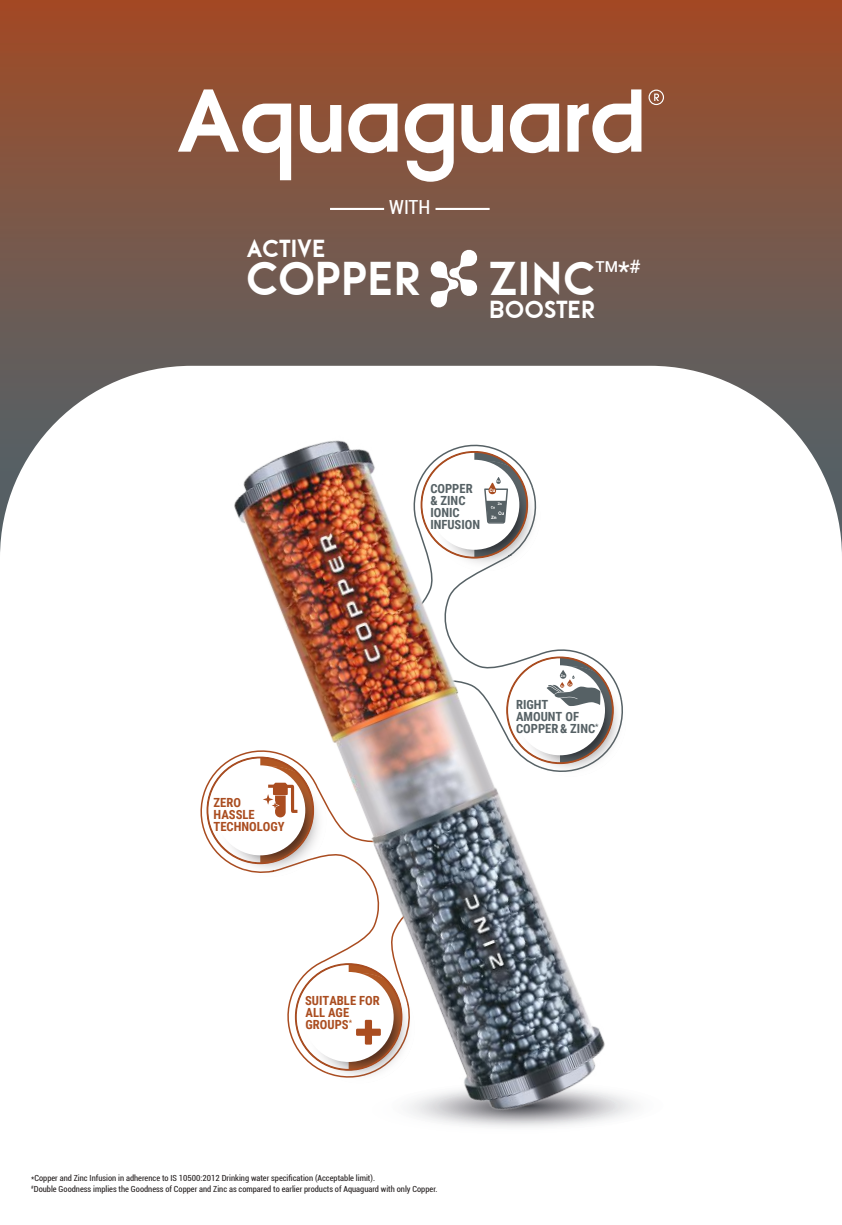
<style>
.page{position:relative;width:842px;height:1225px;background:#fff}
.page>*{position:absolute;margin:0;border:0;box-sizing:border-box;transform-origin:0 0}
.t1{font:49.4px "Finance";color:#fff}
.t2{font:25.8px "Finance";color:#fff}
.t3{font:condensed 19.4px "Roboto";color:#fff}
.t4{font:500 15.2px "Roboto";color:#fff}
.t5{font:700 12.6px/12px "Roboto Condensed";color:#566165}
.t6{font:700 12.6px/12px "Roboto Condensed";color:#aa4d20}
.t7{font:condensed 8.4px/11.2px "Roboto";color:#241f1f}
.t8{font:700 4.8px "Myriad Pro";color:#fff}
.t9{font:700 3.6px "Myriad Pro";color:#fff}
.t10{font:700 2.8px "Myriad Pro";color:#fff}
.s1{font-size:26.2px}
.s2{font-size:18.6px}
</style>
<div class="page">
<svg style="left:0;top:0;width:842px;height:366px;background:#815542"></svg>
<svg style="left:0;top:366px;width:842px;height:186px"></svg>
<svg style="left:648px;top:90px;width:16px;height:15px"></svg>
<svg style="left:300px;top:105px;width:41px;height:48px"></svg>
<svg style="left:461px;top:105px;width:42px;height:48px"></svg>
<svg style="left:178px;top:89px;width:113px;height:91px"></svg>
<svg style="left:348px;top:104px;width:49px;height:49px"></svg>
<svg style="left:405px;top:103px;width:49px;height:79px"></svg>
<svg style="left:510px;top:104px;width:49px;height:49px"></svg>
<svg style="left:567px;top:89px;width:74px;height:64px"></svg>
<hr style="left:330px;top:208px;width:54px;height:2px;background:#fff">
<hr style="left:435px;top:208px;width:55px;height:2px;background:#fff">
<svg style="left:430px;top:249px;width:48px;height:59px"></svg>
<img style="left:126px;top:397px;width:590px;height:730px">
<svg style="left:216px;top:766px;width:110px;height:110px"></svg>
<svg style="left:305px;top:973px;width:110px;height:110px"></svg>
<svg style="left:294px;top:962px;width:109px;height:109px"></svg>
<svg style="left:430px;top:461px;width:110px;height:110px"></svg>
<svg style="left:516px;top:666px;width:110px;height:110px"></svg>
<svg style="left:420px;top:450px;width:109px;height:109px"></svg>
<div style="left:356px;top:1028px;width:25px;height:7px;background:#aa4d20"></div>
<div style="left:365px;top:1019px;width:7px;height:25px;background:#aa4d20"></div>
<svg style="left:506px;top:656px;width:108px;height:108px"></svg>
<svg style="left:206px;top:756px;width:109px;height:108px"></svg>
<h2 class="t2" style="left:247px;top:233px;width:80px">ACTIVE</h2>
<h3 class="t3" style="left:389px;top:194px;width:43px">WITH</h3>
<h1 class="t1" style="left:246px;top:250px;width:177px">COPPER</h1>
<h1 class="t1" style="left:489px;top:250px;width:108px">ZINC</h1>
<h3 class="t4" style="left:595px;top:256px;width:47px">TM<span class="s1">*</span><span class="s2">#</span></h3>
<h3 class="t6" style="left:214px;top:796px;width:73px">ZERO<br>HASSLE<br>TECHNOLOGY</h3>
<h2 class="t2" style="left:489px;top:294px;width:108px">BOOSTER</h2>
<h3 class="t5" style="left:430px;top:482px;width:51px">COPPER &amp; ZINC<br>IONIC<br>INFUSION</h3>
<p class="t10" style="left:497px;top:479px;width:5px">Zn</p>
<p class="t9" style="left:498px;top:501px;width:6px">Zn</p>
<p class="t8" style="left:491px;top:514px;width:7px">Zn</p>
<p class="t9" style="left:561px;top:673px;width:6px">Zn</p>
<h3 class="t5" style="left:516px;top:698px;width:84px">RIGHT<br>AMOUNT OF<br>COPPER&amp; ZINC<sup>*</sup></h3>
<h3 class="t6" style="left:305px;top:994px;width:76px">SUITABLE FOR<br>ALL AGE<br>GROUPS<sup>*</sup></h3>
<p class="t7" style="left:31px;top:1172px;width:408px">*Copper and Zinc Infusion in adherence to IS 10500:2012 Drinking water specification (Acceptable limit).<br><sup>#</sup>Double Goodness implies the Goodness of Copper and Zinc as compared to earlier products of Aquaguard with only Copper.</p>
</div>
